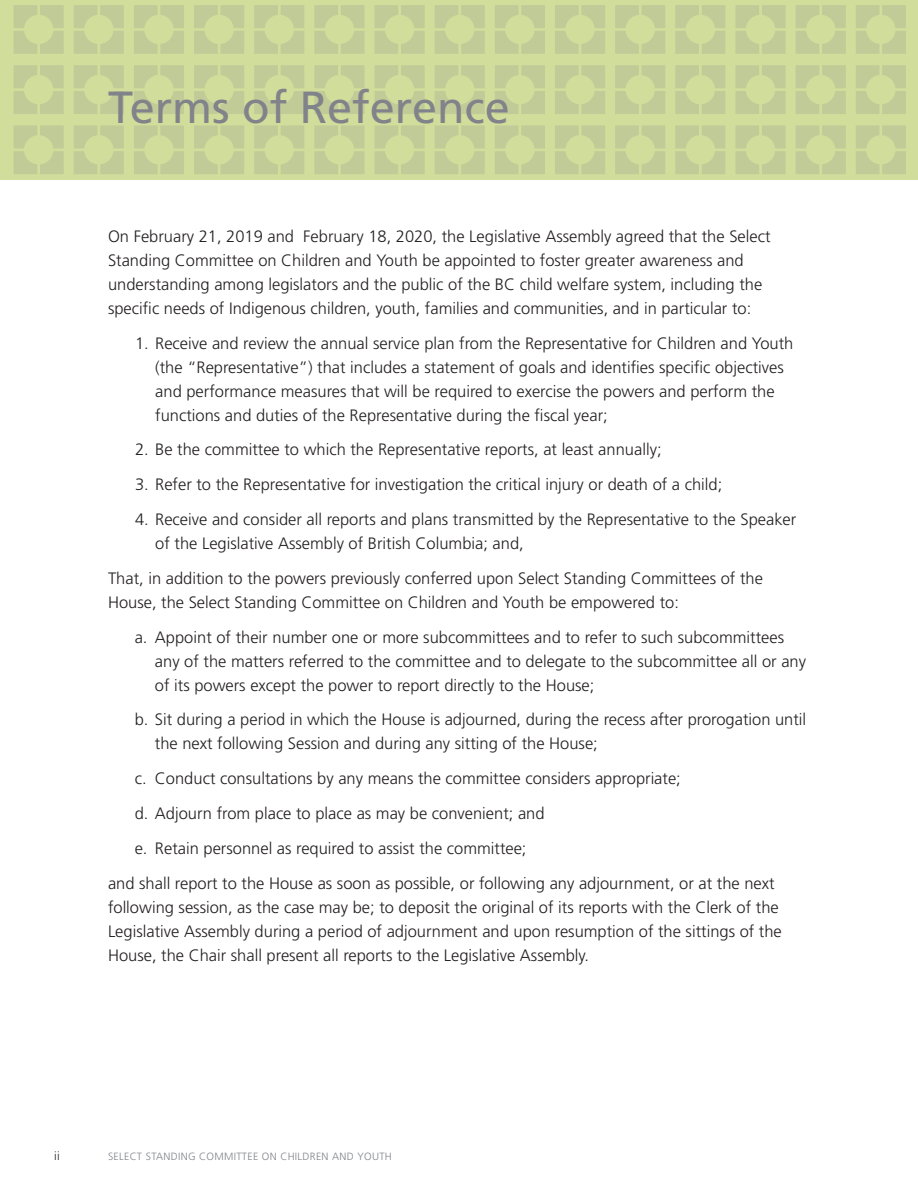
<style>
.page{position:relative;width:918px;height:1188px;background:#fff}
.page>*{position:absolute;margin:0;border:0;box-sizing:border-box;transform-origin:0 0}
.Head_A{font:45px "Frutiger LT Std";color:#80838a}
.Text{font:300 16.5px/24px "Frutiger LT Std";color:#231f20}
.Text-_Act_Contents_i{font:300 16.5px/24px "Frutiger LT Std";color:#231f20}
.t1{font:300 12px "Frutiger LT Std";color:#231f20}
.t2{font:300 10.5px "Frutiger LT Std";letter-spacing:.03em;color:#80838a}
</style>
<div class="page">
<div style="left:0;top:0;width:918px;height:179px;background:#d1dd9b"></div>
<svg style="left:14px;top:5px;width:50px;height:49px"></svg>
<svg style="left:74px;top:5px;width:50px;height:49px"></svg>
<svg style="left:134px;top:5px;width:50px;height:49px"></svg>
<svg style="left:194px;top:5px;width:50px;height:49px"></svg>
<svg style="left:254px;top:5px;width:50px;height:49px"></svg>
<svg style="left:314px;top:5px;width:50px;height:49px"></svg>
<svg style="left:375px;top:5px;width:50px;height:49px"></svg>
<svg style="left:435px;top:5px;width:50px;height:49px"></svg>
<svg style="left:495px;top:5px;width:50px;height:49px"></svg>
<svg style="left:555px;top:5px;width:50px;height:49px"></svg>
<svg style="left:615px;top:5px;width:50px;height:49px"></svg>
<svg style="left:675px;top:5px;width:50px;height:49px"></svg>
<svg style="left:736px;top:5px;width:50px;height:49px"></svg>
<svg style="left:796px;top:5px;width:50px;height:49px"></svg>
<svg style="left:856px;top:5px;width:50px;height:49px"></svg>
<svg style="left:74px;top:65px;width:50px;height:49px"></svg>
<svg style="left:134px;top:65px;width:50px;height:49px"></svg>
<svg style="left:194px;top:65px;width:50px;height:49px"></svg>
<svg style="left:254px;top:65px;width:50px;height:49px"></svg>
<svg style="left:314px;top:65px;width:50px;height:49px"></svg>
<svg style="left:375px;top:65px;width:50px;height:49px"></svg>
<svg style="left:435px;top:65px;width:50px;height:49px"></svg>
<svg style="left:495px;top:65px;width:50px;height:49px"></svg>
<svg style="left:555px;top:65px;width:50px;height:49px"></svg>
<svg style="left:615px;top:65px;width:50px;height:49px"></svg>
<svg style="left:675px;top:65px;width:50px;height:49px"></svg>
<svg style="left:736px;top:65px;width:50px;height:49px"></svg>
<svg style="left:796px;top:65px;width:50px;height:49px"></svg>
<svg style="left:856px;top:65px;width:50px;height:49px"></svg>
<svg style="left:74px;top:126px;width:50px;height:48px"></svg>
<svg style="left:134px;top:126px;width:50px;height:48px"></svg>
<svg style="left:194px;top:126px;width:50px;height:48px"></svg>
<svg style="left:254px;top:126px;width:50px;height:48px"></svg>
<svg style="left:314px;top:126px;width:50px;height:48px"></svg>
<svg style="left:375px;top:126px;width:50px;height:48px"></svg>
<svg style="left:435px;top:126px;width:50px;height:48px"></svg>
<svg style="left:495px;top:126px;width:50px;height:48px"></svg>
<svg style="left:555px;top:126px;width:50px;height:48px"></svg>
<svg style="left:615px;top:126px;width:50px;height:48px"></svg>
<svg style="left:675px;top:126px;width:50px;height:48px"></svg>
<svg style="left:736px;top:126px;width:50px;height:48px"></svg>
<svg style="left:796px;top:126px;width:50px;height:48px"></svg>
<svg style="left:856px;top:126px;width:50px;height:48px"></svg>
<svg style="left:14px;top:65px;width:50px;height:49px"></svg>
<svg style="left:14px;top:126px;width:50px;height:48px"></svg>
<p class="Head_A" style="left:108px;top:81px;width:403px">Terms of Reference</p>
<p class="Text" style="left:108px;top:224px;width:664px">On February 21, 2019 and February 18, 2020, the Legislative Assembly agreed that the Select Standing Committee on Children and Youth be appointed to foster greater awareness and understanding among legislators and the public of the BC child welfare system, including the specific needs of Indigenous children, youth, families and communities, and in particular to:</p>
<p class="Text" style="left:155px;top:331px;width:640px;text-indent:-20px">1. Receive and review the annual service plan from the Representative for Children and Youth (the “Representative”) that includes a statement of goals and identifies specific objectives and performance measures that will be required to exercise the powers and perform the functions and duties of the Representative during the fiscal year;</p>
<p class="Text" style="left:135px;top:438px;width:528px">2. Be the committee to which the Representative reports, at least annually;</p>
<p class="Text" style="left:135px;top:473px;width:589px">3. Refer to the Representative for investigation the critical injury or death of a child;</p>
<p class="Text" style="left:155px;top:508px;width:643px;text-indent:-20px">4. Receive and consider all reports and plans transmitted by the Representative to the Speaker of the Legislative Assembly of British Columbia; and,</p>
<p class="Text" style="left:108px;top:566px;width:656px">That, in addition to the powers previously conferred upon Select Standing Committees of the<br>House, the Select Standing Committee on Children and Youth be empowered to:</p>
<p class="Text-_Act_Contents_i" style="left:155px;top:625px;width:653px;text-indent:-20px">a. Appoint of their number one or more subcommittees and to refer to such subcommittees any of the matters referred to the committee and to delegate to the subcommittee all or any of its powers except the power to report directly to the House;</p>
<p class="Text-_Act_Contents_i" style="left:155px;top:708px;width:653px;text-indent:-20px">b. Sit during a period in which the House is adjourned, during the recess after prorogation until the next following Session and during any sitting of the House;</p>
<p class="Text-_Act_Contents_i" style="left:135px;top:767px;width:548px">c. Conduct consultations by any means the committee considers appropriate;</p>
<p class="Text-_Act_Contents_i" style="left:135px;top:802px;width:411px">d. Adjourn from place to place as may be convenient; and</p>
<p class="Text-_Act_Contents_i" style="left:135px;top:836px;width:393px">e. Retain personnel as required to assist the committee;</p>
<p class="Text" style="left:108px;top:871px;width:675px">and shall report to the House as soon as possible, or following any adjournment, or at the next following session, as the case may be; to deposit the original of its reports with the Clerk of the Legislative Assembly during a period of adjournment and upon resumption of the sittings of the House, the Chair shall present all reports to the Legislative Assembly.</p>
<p class="t1" style="left:54px;top:1149px;width:7px">ii</p>
<p class="t2" style="left:108px;top:1150px;width:285px">SELECT STANDING COMMITTEE ON CHILDREN AND YOUTH</p>
</div>
